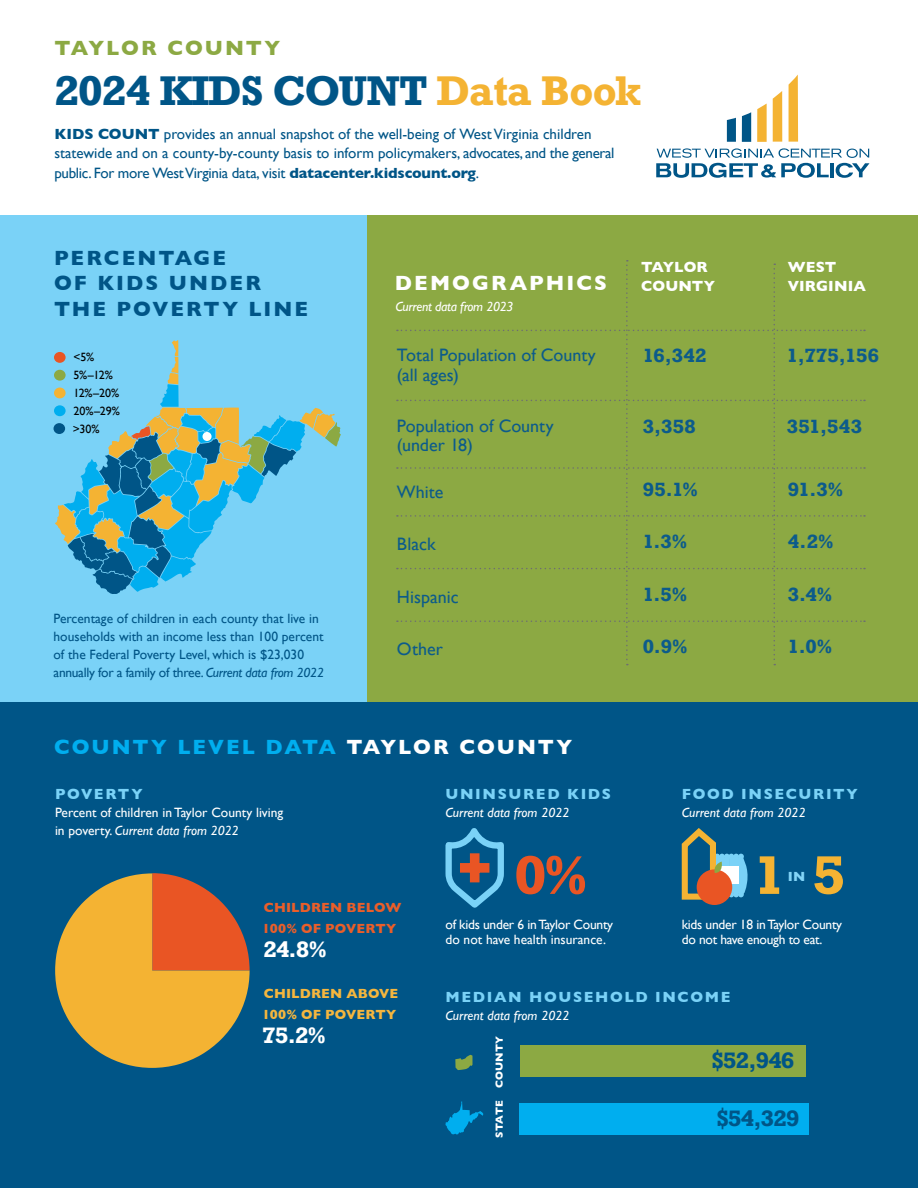
<style>
.page{position:relative;width:918px;height:1188px;background:#fff}
.page>*{position:absolute;margin:0;border:0;box-sizing:border-box;transform-origin:0 0}
.t1{font:272.7px "Chartwell Pies";color:#e95524}
.t2{font:700 51px "Rockwell";color:#e95524}
.t3{font:700 51px "Rockwell";color:#f4b333}
.t4{font:700 39px "Rockwell";letter-spacing:-.02em;color:#005587}
.t5{font:700 21px/25.5px "Gill Sans";letter-spacing:.1em;color:#005587}
.t6{font:700 21px "Gill Sans";letter-spacing:.095em;color:#00aeef}
.t7{font:700 21px "Rockwell";letter-spacing:-.03em;color:#005587}
.t8{font:700 21px "Gill Sans";letter-spacing:.1em;color:#fff}
.t9{font:700 21px "Gill Sans";letter-spacing:.095em;color:#8ca943}
.t10{font:700 21px "Rockwell";color:#fff}
.t11{font:18px/19.5px "Gill Sans";color:#0c5b8b}
.t12{font:700 18px "Rockwell";letter-spacing:.02em;color:#0c5b8b}
.t13{font:15px/19.5px "Gill Sans";color:#005587}
.t14{font:700 15px "Gill Sans";letter-spacing:.105em;color:#7ad2f7}
.t15{font:700 15px/19.5px "Gill Sans";letter-spacing:.005em;color:#fff}
.t16{font:13.5px/18px "Gill Sans";color:#005587}
.t17{font:13.5px/15px "Gill Sans";letter-spacing:-.02em;color:#fff}
.t18{font:13.5px/18px "Gill Sans";color:#fff}
.t19{font:italic 13.5px "Gill Sans";color:#fff}
.t20{font:700 13.5px/21px "Gill Sans";letter-spacing:.01em;color:#ea5e2a}
.t21{font:700 13.5px/21px "Gill Sans";letter-spacing:.01em;color:#f5b63e}
.t22{font:italic 13.5px "Gill Sans";letter-spacing:-.02em;color:#fff}
.t23{font:700 13.5px "Gill Sans";color:#82d4f7}
.t24{font:12px/17.9px "Gill Sans";letter-spacing:-.01em;color:#000}
.t25{font:700 10.5px "Gill Sans";letter-spacing:.005em;color:#fff}
.s1{color:#f4b333}
.s2{font-weight:700}
.s3{font-style:italic}
.s4{color:#fff}
</style>
<div class="page">
<div style="left:0;top:648px;width:918px;height:540px;background:#005587"></div>
<div style="left:520px;top:1045px;width:286px;height:32px;background:#8ca943"></div>
<div style="left:0;top:215px;width:368px;height:487px;background:#7ad2f7"></div>
<div style="left:368px;top:215px;width:550px;height:487px;background:#8ca943"></div>
<svg style="left:656px;top:148px;width:214px;height:30px"></svg>
<svg style="left:727px;top:118px;width:9px;height:24px"></svg>
<svg style="left:742px;top:112px;width:9px;height:30px"></svg>
<svg style="left:757px;top:104px;width:10px;height:38px"></svg>
<svg style="left:773px;top:91px;width:9px;height:51px"></svg>
<svg style="left:789px;top:75px;width:9px;height:67px"></svg>
<svg style="left:446px;top:1101px;width:37px;height:33px"></svg>
<svg style="left:55px;top:340px;width:286px;height:254px"></svg>
<div style="left:54px;top:352px;width:12px;height:11px;background:#e95524;border-radius:50%"></div>
<div style="left:54px;top:370px;width:12px;height:11px;background:#8ca943;border-radius:50%"></div>
<div style="left:54px;top:388px;width:12px;height:10px;background:#f4b333;border-radius:50%"></div>
<div style="left:54px;top:405px;width:12px;height:11px;background:#00aeef;border-radius:50%"></div>
<div style="left:54px;top:423px;width:11px;height:11px;background:#005587;border-radius:50%"></div>
<svg style="left:397px;top:260px;width:468px;height:405px"></svg>
<svg style="left:445px;top:828px;width:59px;height:80px"></svg>
<div style="left:470px;top:853px;width:10px;height:29px;background:#e95524"></div>
<div style="left:460px;top:863px;width:29px;height:10px;background:#e95524"></div>
<svg style="left:697px;top:869px;width:35px;height:36px"></svg>
<svg style="left:681px;top:828px;width:67px;height:75px"></svg>
<div style="left:520px;top:1103px;width:289px;height:31px;background:#00aeef"></div>
<div style="left:203px;top:432px;width:9px;height:9px;background:#fff;border-radius:50%"></div>
<svg style="left:455px;top:1055px;width:18px;height:15px"></svg>
<h3 class="t9" style="left:54px;top:31px;width:227px">TAYLOR COUNTY</h3>
<h3 class="t4" style="left:54px;top:66px;width:588px">2024 KIDS COUNT <span class="s1">Data Book</span></h3>
<p class="t13" style="left:54px;top:124px;width:562px"><span class="s2">KIDS COUNT</span> provides an annual snapshot of the well-being of West Virginia children statewide and on a county-by-county basis to inform policymakers, advocates, and the general public. For more West Virginia data, visit <span class="s2">datacenter.kidscount.org</span>.</p>
<h3 class="t5" style="left:54px;top:244px;width:256px">PERCENTAGE<br>OF KIDS UNDER<br>THE POVERTY LINE</h3>
<h3 class="t8" style="left:395px;top:267px;width:214px">DEMOGRAPHICS</h3>
<p class="t22" style="left:395px;top:299px;width:120px">Current data from 2023</p>
<p class="t24" style="left:73px;top:348px;width:48px">&lt;5%<br>5%–12%<br>12%–20%<br>20%–29% &gt;30%</p>
<p class="t11" style="left:397px;top:345px;width:200px">Total Population of County (all ages)</p>
<p class="t11" style="left:397px;top:416px;width:158px">Population of County (under 18)</p>
<p class="t11" style="left:397px;top:482px;width:48px">White</p>
<p class="t16" style="left:54px;top:610px;width:272px">Percentage of children in each county that live in households with an income less than 100 percent of the Federal Poverty Level, which is $23,030 annually for a family of three. <span class="s3">Current data from 2022</span></p>
<p class="t11" style="left:397px;top:534px;width:40px">Black</p>
<p class="t11" style="left:397px;top:587px;width:63px">Hispanic</p>
<p class="t11" style="left:397px;top:639px;width:48px">Other</p>
<h3 class="t6" style="left:54px;top:730px;width:520px">COUNTY LEVEL DATA <span class="s4">TAYLOR COUNTY</span></h3>
<p class="t14" style="left:55px;top:782px;width:89px">POVERTY</p>
<p class="t18" style="left:55px;top:803px;width:230px">Percent of children in Taylor County living in poverty. <span class="s3">Current data from 2022</span></p>
<p class="t14" style="left:446px;top:782px;width:167px">UNINSURED KIDS</p>
<p class="t19" style="left:446px;top:805px;width:125px">Current data from 2022</p>
<p class="t15" style="left:641px;top:257px;width:75px">TAYLOR<br>COUNTY</p>
<p class="t15" style="left:788px;top:257px;width:80px">WEST<br>VIRGINIA</p>
<p class="t12" style="left:643px;top:344px;width:65px">16,342</p>
<p class="t12" style="left:787px;top:344px;width:94px">1,775,156</p>
<p class="t12" style="left:643px;top:414px;width:55px">3,358</p>
<p class="t12" style="left:787px;top:415px;width:77px">351,543</p>
<p class="t12" style="left:643px;top:477px;width:57px">95.1%</p>
<p class="t12" style="left:643px;top:530px;width:46px">1.3%</p>
<p class="t12" style="left:643px;top:582px;width:46px">1.5%</p>
<p class="t12" style="left:643px;top:635px;width:46px">0.9%</p>
<p class="t12" style="left:788px;top:477px;width:57px">91.3%</p>
<p class="t12" style="left:788px;top:530px;width:47px">4.2%</p>
<p class="t12" style="left:788px;top:582px;width:46px">3.4%</p>
<p class="t12" style="left:788px;top:635px;width:46px">1.0%</p>
<p class="t14" style="left:682px;top:782px;width:178px">FOOD INSECURITY</p>
<p class="t19" style="left:682px;top:805px;width:125px">Current data from 2022</p>
<h1 class="t1" style="left:41px;top:803px;width:431px">25<span class="s1">75</span></h1>
<p class="t20" style="left:262px;top:897px;width:141px">CHILDREN BELOW<br>100% OF POVERTY</p>
<h3 class="t10" style="left:263px;top:936px;width:65px">24.8%</h3>
<p class="t21" style="left:262px;top:982px;width:138px">CHILDREN ABOVE<br>100% OF POVERTY</p>
<h3 class="t10" style="left:263px;top:1022px;width:65px">75.2%</h3>
<h2 class="t2" style="left:514px;top:842px;width:75px">0%</h2>
<h2 class="t3" style="left:753px;top:842px;width:34px">1</h2>
<p class="t23" style="left:788px;top:865px;width:19px">IN</p>
<h2 class="t3" style="left:813px;top:842px;width:34px">5</h2>
<p class="t17" style="left:446px;top:916px;width:169px">of kids under 6 in Taylor County do not have health insurance.</p>
<p class="t17" style="left:682px;top:916px;width:162px">kids under 18 in Taylor County do not have enough to eat.</p>
<p class="t14" style="left:446px;top:985px;width:286px">MEDIAN HOUSEHOLD INCOME</p>
<p class="t19" style="left:446px;top:1008px;width:125px">Current data from 2022</p>
<p class="t25" style="left:491px;top:1088px;width:54px;rotate:-90deg">COUNTY</p>
<p class="t25" style="left:491px;top:1138px;width:38px;rotate:-90deg">STATE</p>
<h3 class="t7" style="left:712px;top:1047px;width:84px">$52,946</h3>
<h3 class="t7" style="left:717px;top:1104px;width:84px">$54,329</h3>
</div>
